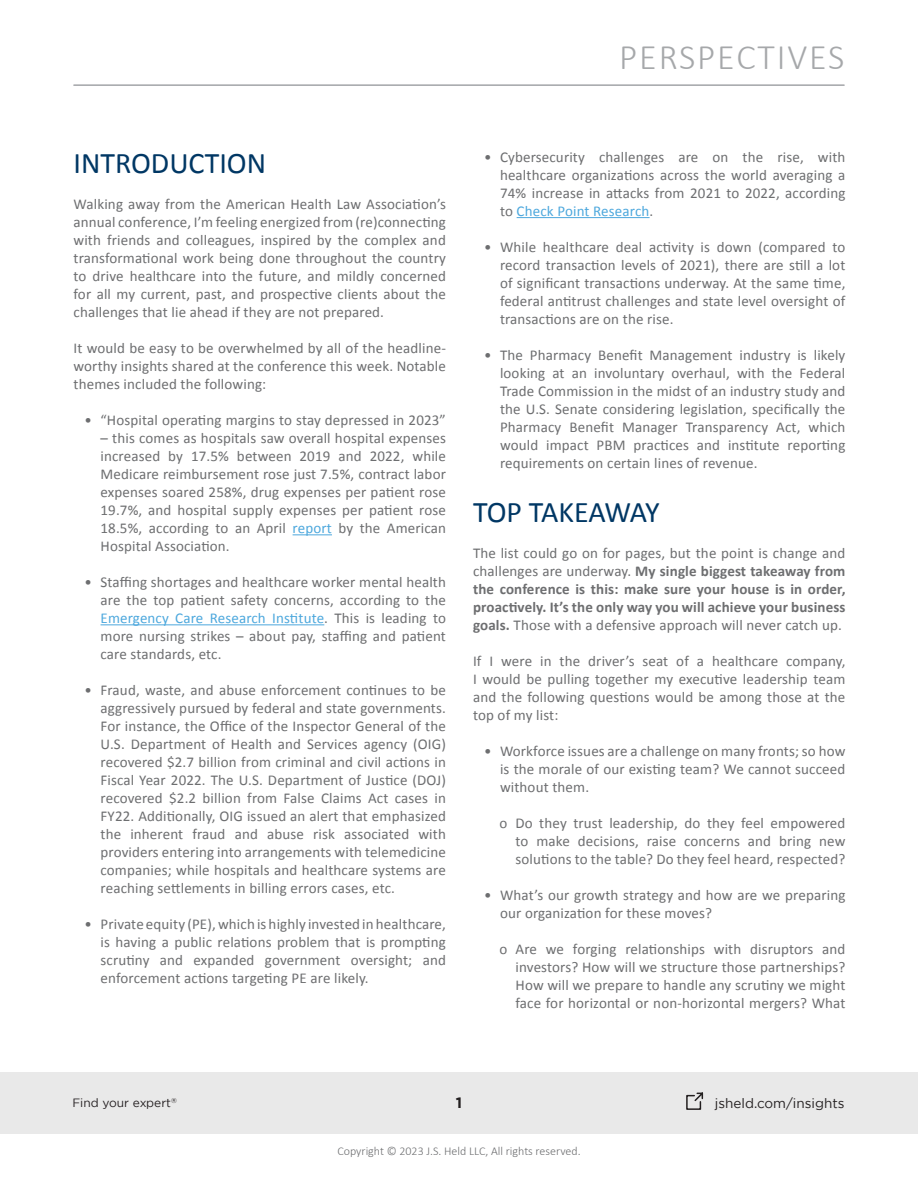
<style>
.page{position:relative;width:918px;height:1188px;background:#fff}
.page>*{position:absolute;margin:0;border:0;box-sizing:border-box;transform-origin:0 0}
.t1{font:300 36px "Calibri";letter-spacing:.05em;color:#a6a8aa}
.Main_Titles{font:30px "Calibri";color:#003764}
.Main_Titles-2{font:30px "Calibri";letter-spacing:-.03em;color:#003764}
.Text_Styles{font:15px/18px "Calibri";letter-spacing:.01em;color:#6d6e70;text-align:justify}
.Text_Styles-2{font:700 15px/18px "Calibri";letter-spacing:.01em;color:#6d6e70;text-align:justify}
.t2{font:700 15px "Gotham";color:#231f20}
.t3{font:13.5px "Gotham";color:#231f20}
.t4{font:300 12px "Calibri";color:#6d6e70}
.t5{font:12px "Gotham";color:#241f21}
.t6{font:7.05px "Gotham";color:#241f21}
.s1{color:#4da8dd}
.s2{font-weight:400}
</style>
<div class="page">
<div style="left:0;top:1072px;width:918px;height:62px;background:#e9e9e9"></div>
<svg style="left:686px;top:1092px;width:18px;height:18px"></svg>
<hr style="left:74px;top:85px;width:770px;height:1px;background:#a6a8ab">
<hr style="left:293px;top:534px;width:39px;height:1px;background:#4da8dd">
<hr style="left:101px;top:624px;width:223px;height:1px;background:#4da8dd">
<hr style="left:517px;top:217px;width:133px;height:1px;background:#4da8dd">
<h1 class="t1" style="left:619px;top:35px;width:227px">PERSPECTIVES</h1>
<p class="Main_Titles" style="left:74px;top:145px;width:194px">INTRODUCTION</p>
<p class="Text_Styles" style="left:74px;top:194px;width:374px">Walking away from the American Health Law Association’s annual conference, I’m feeling energized from (re)connecting with friends and colleagues, inspired by the complex and transformational work being done throughout the country to drive healthcare into the future, and mildly concerned for all my current, past, and prospective clients about the challenges that lie ahead if they are not prepared.</p>
<p class="Text_Styles" style="left:74px;top:338px;width:374px">It would be easy to be overwhelmed by all of the headline&shy;worthy insights shared at the conference this week. Notable themes included the following:</p>
<p class="Text_Styles" style="left:85px;top:410px;width:363px">• “Hospital operating margins to stay depressed in 2023”</p>
<p class="Text_Styles" style="left:101px;top:428px;width:347px">– this comes as hospitals saw overall hospital expenses increased by 17.5% between 2019 and 2022, while Medicare reimbursement rose just 7.5%, contract labor expenses soared 258%, drug expenses per patient rose 19.7%, and hospital supply expenses per patient rose 18.5%, according to an April <span class="s1">report</span> by the American Hospital Association.</p>
<p class="Text_Styles" style="left:101px;top:572px;width:347px;text-indent:-16px">• Staffing shortages and healthcare worker mental health are the top patient safety concerns, according to the <span class="s1">Emergency Care Research Institute</span>. This is leading to more nursing strikes – about pay, staffing and patient care standards, etc.</p>
<p class="Text_Styles" style="left:101px;top:680px;width:347px;text-indent:-16px">• Fraud, waste, and abuse enforcement continues to be aggressively pursued by federal and state governments.<br>For instance, the Office of the Inspector General of the U.S. Department of Health and Services agency (OIG) recovered $2.7 billion from criminal and civil actions in Fiscal Year 2022. The U.S. Department of Justice (DOJ) recovered $2.2 billion from False Claims Act cases in FY22. Additionally, OIG issued an alert that emphasized the inherent fraud and abuse risk associated with providers entering into arrangements with telemedicine companies; while hospitals and healthcare systems are reaching settlements in billing errors cases, etc.</p>
<p class="Text_Styles" style="left:101px;top:914px;width:347px;text-indent:-16px">• Private equity (PE), which is highly invested in healthcare, is having a public relations problem that is prompting scrutiny and expanded government oversight; and enforcement actions targeting PE are likely.</p>
<p class="Text_Styles" style="left:500px;top:147px;width:347px;text-indent:-16px">• Cybersecurity challenges are on the rise, with healthcare organizations across the world averaging a 74% increase in attacks from 2021 to 2022, according to <span class="s1">Check Point Research</span>.</p>
<p class="Text_Styles" style="left:500px;top:237px;width:347px;text-indent:-16px">• While healthcare deal activity is down (compared to record transaction levels of 2021), there are still a lot of significant transactions underway. At the same time, federal antitrust challenges and state level oversight of transactions are on the rise.</p>
<p class="Text_Styles" style="left:500px;top:345px;width:347px;text-indent:-16px">• The Pharmacy Benefit Management industry is likely looking at an involuntary overhaul, with the Federal Trade Commission in the midst of an industry study and the U.S. Senate considering legislation, specifically the Pharmacy Benefit Manager Transparency Act, which would impact PBM practices and institute reporting requirements on certain lines of revenue.</p>
<p class="Main_Titles-2" style="left:473px;top:493px;width:188px">TOP TAKEAWAY</p>
<p class="Text_Styles-2" style="left:473px;top:544px;width:374px"><span class="s2">The list could go on for pages, but the point is change and challenges are underway.</span> My single biggest takeaway from the conference is this: make sure your house is in order, proactively. It’s the only way you will achieve your business goals. <span class="s2">Those with a defensive approach will never catch up.</span></p>
<p class="Text_Styles" style="left:473px;top:651px;width:374px">If I were in the driver’s seat of a healthcare company, I would be pulling together my executive leadership team and the following questions would be among those at the top of my list:</p>
<p class="Text_Styles" style="left:500px;top:741px;width:347px;text-indent:-16px">• Workforce issues are a challenge on many fronts; so how is the morale of our existing team? We cannot succeed without them.</p>
<p class="Text_Styles" style="left:516px;top:813px;width:331px;text-indent:-16px">o Do they trust leadership, do they feel empowered to make decisions, raise concerns and bring new solutions to the table? Do they feel heard, respected?</p>
<p class="Text_Styles" style="left:500px;top:885px;width:347px;text-indent:-16px">• What’s our growth strategy and how are we preparing our organization for these moves?</p>
<p class="Text_Styles" style="left:516px;top:939px;width:331px;text-indent:-16px">o Are we forging relationships with disruptors and investors? How will we structure those partnerships?<br>How will we prepare to handle any scrutiny we might face for horizontal or non-horizontal mergers? What</p>
<p class="t5" style="left:72px;top:1096px;width:100px">Find your expert</p>
<p class="t2" style="left:456px;top:1093px;width:8px">1</p>
<p class="t3" style="left:715px;top:1095px;width:131px">jsheld.com/insights</p>
<p class="t6" style="left:171px;top:1096px;width:7px">®</p>
<p class="t4" style="left:337px;top:1144px;width:245px">Copyright © 2023 J.S. Held LLC, All rights reserved.</p>
</div>
